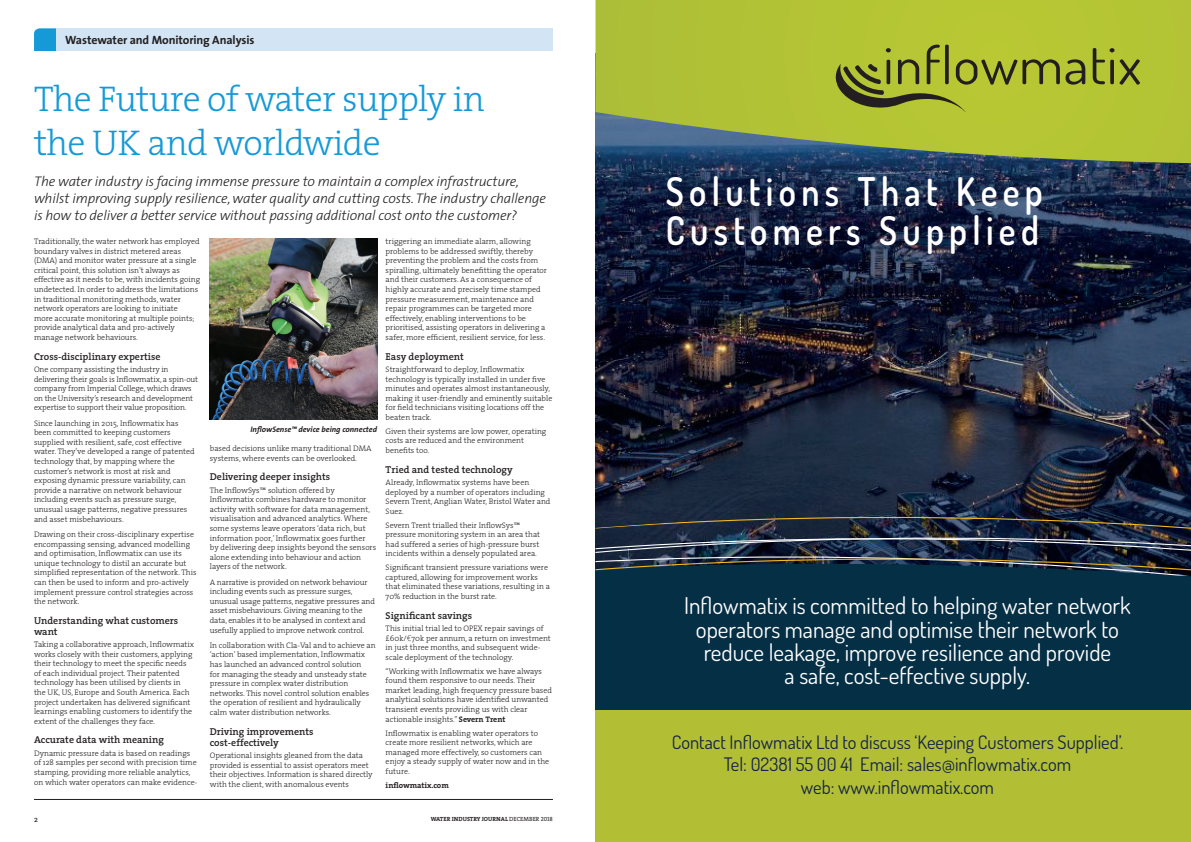
<style>
.page{position:relative;width:1191px;height:842px;background:#fff}
.page>*{position:absolute;margin:0;border:0;box-sizing:border-box;transform-origin:0 0}
.t1{font:600 39.6px/39.6px "Dosis";letter-spacing:.15em;color:#fff;scale:.89 1}
.t2{font:300 36px/43.2px "The Serif";letter-spacing:-.02em;color:#169ad7}
.t3{font:23.3px/23.3px "Dosis";color:#fff;text-align:center}
.t4{font:18.6px/22.3px "Dosis";color:#132249;text-align:center}
.t5{font:italic 300 14px/16.8px "The Sans";letter-spacing:-.01em;color:#231f20}
.t6{font:700 12px "The Sans";letter-spacing:-.01em;color:#231f20}
.t7{font:600 10px/11px "The Serif";color:#231f20}
.t8{font:300 8px/9.6px "The Serif";color:#231f20}
.t9{font:italic 700 8px "The Sans";color:#231f20}
.t10{font:700 8px "The Serif";letter-spacing:-.005em;color:#231f20}
.t11{font:8px "The Serif";color:#231f20}
.t12{font:6px "The Serif Bold Caps";color:#231f20}
.s1{font-family:"Open Sans"}
.s2{font-weight:700}
.s3{font-family:"The Serif Caps"}
</style>
<div class="page">
<hr style="left:34px;top:799px;width:519px;height:1px;background:#231f20">
<svg style="left:34px;top:28px;width:23px;height:23px"></svg>
<div style="left:57px;top:28px;width:496px;height:23px;background:#d3e5f5"></div>
<img style="left:595px;top:163px;width:596px;height:323px">
<div style="left:595px;top:617px;width:596px;height:94px;background:#052f45"></div>
<svg style="left:595px;top:0;width:596px;height:163px;background:#a0b33f"></svg>
<img style="left:595px;top:486px;width:596px;height:131px">
<svg style="left:835px;top:45px;width:250px;height:67px;background:#9aa62f"></svg>
<svg style="left:1092px;top:48px;width:48px;height:37px;background:#8d982e"></svg>
<div style="left:595px;top:711px;width:596px;height:131px;background:#b2bf34"></div>
<img style="left:210px;top:238px;width:167px;height:182px">
<h3 class="t6" style="left:65px;top:30px;width:191px">Wastewater and Monitoring Analysis</h3>
<h2 class="t2" style="left:34px;top:77px;width:452px">The Future of water supply in the UK and worldwide</h2>
<p class="t5" style="left:34px;top:172px;width:513px">The water industry is facing immense pressure to maintain a complex infrastructure, whilst improving supply resilience, water quality and cutting costs. The industry challenge is how to deliver a better service without passing additional cost onto the customer?</p>
<p class="t8" style="left:34px;top:236px;width:168px">Traditionally, the water network has employed boundary valves in district metered areas (DMA) and monitor water pressure at a single critical point, this solution isn’t always as effective as it needs to be, with incidents going undetected. In order to address the limitations in traditional monitoring methods, water network operators are looking to initiate<br>more accurate monitoring at multiple points; provide analytical data and pro-actively manage network behaviours.</p>
<p class="t7" style="left:34px;top:350px;width:128px">Cross-disciplinary expertise</p>
<p class="t8" style="left:34px;top:364px;width:166px">One company assisting the industry in delivering their goals is Inflowmatix, a spin-out company from Imperial College, which draws on the University’s research and development expertise to support their value proposition.</p>
<p class="t8" style="left:34px;top:418px;width:162px">Since launching in 2015, Inflowmatix has been committed to keeping customers supplied with resilient, safe, cost effective water. They’ve developed a range of patented technology that, by mapping where the customer’s network is most at risk and exposing dynamic pressure variability, can provide a narrative on network behaviour including events such as pressure surge, unusual usage patterns, negative pressures and asset misbehaviours.</p>
<p class="t8" style="left:34px;top:529px;width:164px">Drawing on their cross-disciplinary expertise encompassing sensing, advanced modelling and optimisation, Inflowmatix can use its unique technology to distil an accurate but simplified representation of the network. This can then be used to inform and pro-actively implement pressure control strategies across the network.</p>
<p class="t7" style="left:34px;top:614px;width:146px">Understanding what customers want</p>
<p class="t8" style="left:34px;top:639px;width:162px">Taking a collaborative approach, Inflowmatix works closely with their customers, applying their technology to meet the specific needs of each individual project. Their patented technology has been utilised by clients in the UK, US, Europe and South America. Each project undertaken has delivered significant learnings enabling customers to identify the extent of the challenges they face.</p>
<p class="t7" style="left:34px;top:734px;width:132px">Accurate data with meaning</p>
<p class="t8" style="left:34px;top:748px;width:165px">Dynamic pressure data is based on readings of 128 samples per second with precision time stamping, providing more reliable analytics, on which water operators can make evidence-</p>
<p class="t9" style="left:250px;top:422px;width:128px">InflowSense™ device being connected</p>
<p class="t8" style="left:210px;top:443px;width:163px">based decisions unlike many traditional DMA systems, where events can be overlooked.</p>
<p class="t7" style="left:210px;top:471px;width:122px">Delivering deeper insights</p>
<p class="t8" style="left:210px;top:485px;width:168px">The InflowSys™ solution offered by Inflowmatix combines hardware to monitor activity with software for data management, visualisation and advanced analytics. Where some systems leave operators ‘data rich, but information poor,’ Inflowmatix goes further by delivering deep insights beyond the sensors alone extending into behaviour and action layers of the network.</p>
<p class="t8" style="left:210px;top:577px;width:166px">A narrative is provided on network behaviour including events such as pressure surges, unusual usage patterns, negative pressures and asset misbehaviours. Giving meaning to the data, enables it to be analysed in context and usefully applied to improve network control.</p>
<p class="t8" style="left:210px;top:640px;width:167px">In collaboration with Cla-Val and to achieve an ‘action’ based implementation, Inflowmatix has launched an advanced control solution<br>for managing the steady and unsteady state pressure in complex water distribution networks. This novel control solution enables the operation of resilient and hydraulically calm water distribution networks.</p>
<p class="t7" style="left:210px;top:725px;width:105px">Driving improvements cost-effectively</p>
<p class="t8" style="left:210px;top:750px;width:164px">Operational insights gleaned from the data provided is essential to assist operators meet their objectives. Information is shared directly with the client, with anomalous events</p>
<p class="t8" style="left:386px;top:236px;width:163px">triggering an immediate alarm, allowing problems to be addressed swiftly, thereby preventing the problem and the costs from spiralling, ultimately benefitting the operator and their customers. As a consequence of highly accurate and precisely time stamped pressure measurement, maintenance and repair programmes can be targeted more effectively, enabling interventions to be prioritised, assisting operators in delivering a safer, more efficient, resilient service, for less.</p>
<p class="t7" style="left:386px;top:350px;width:80px">Easy deployment</p>
<p class="t8" style="left:386px;top:364px;width:168px">Straightforward to deploy, Inflowmatix technology is typically installed in under five minutes and operates almost instantaneously, making it user-friendly and eminently suitable for field technicians visiting locations off the beaten track.</p>
<p class="t8" style="left:386px;top:426px;width:162px">Given their systems are low power, operating costs are reduced and the environment benefits too.</p>
<p class="t7" style="left:386px;top:463px;width:129px">Tried and tested technology</p>
<p class="t8" style="left:386px;top:477px;width:166px">Already, Inflowmatix systems have been deployed by a number of operators including Severn Trent, Anglian Water, Bristol Water and Suez.</p>
<p class="t8" style="left:386px;top:520px;width:156px">Severn Trent trialled their InflowSys™ pressure monitoring system in an area that had suffered a series of high-pressure burst incidents within a densely populated area.</p>
<p class="t8" style="left:386px;top:562px;width:166px">Significant transient pressure variations were captured, allowing for improvement works that eliminated these variations, resulting in a 70% reduction in the burst rate.</p>
<p class="t7" style="left:386px;top:609px;width:88px">Significant savings</p>
<p class="t8" style="left:386px;top:623px;width:167px">This initial trial led to OPEX repair savings of £60k/<span class="s1">€</span>70k per annum, a return on investment in just three months, and subsequent wide&shy;scale deployment of the technology.</p>
<p class="t8" style="left:386px;top:666px;width:168px">“Working with Inflowmatix we have always found them responsive to our needs. Their market leading, high frequency pressure based analytical solutions have identified unwanted transient events providing us with clear actionable insights.” <span class="s2">Severn Trent</span></p>
<p class="t8" style="left:386px;top:728px;width:165px">Inflowmatix is enabling water operators to create more resilient networks, which are managed more effectively, so customers can enjoy a steady supply of water now and in the future.</p>
<p class="t10" style="left:386px;top:778px;width:65px">inflowmatix.com</p>
<p class="t11" style="left:34px;top:813px;width:5px">2</p>
<p class="t12" style="left:431px;top:814px;width:124px">WATER INDUSTRY JOURNAL <span class="s3">DECEMBER 2018</span></p>
<h1 class="t1" style="left:666px;top:170px;width:425px">Solutions That Keep<br>Customers Supplied</h1>
<h3 class="t3" style="left:684px;top:593px;width:448px">Inflowmatix is committed to helping water network operators manage and optimise their network to reduce leakage, improve resilience and provide<br>a safe, cost-effective supply.</h3>
<h3 class="t4" style="left:671px;top:730px;width:453px">Contact Inflowmatix Ltd to discuss ‘Keeping Customers Supplied’.<br>Tel: 02381 55 00 41 Email: sales@inflowmatix.com<br>web: www.inflowmatix.com</h3>
</div>
